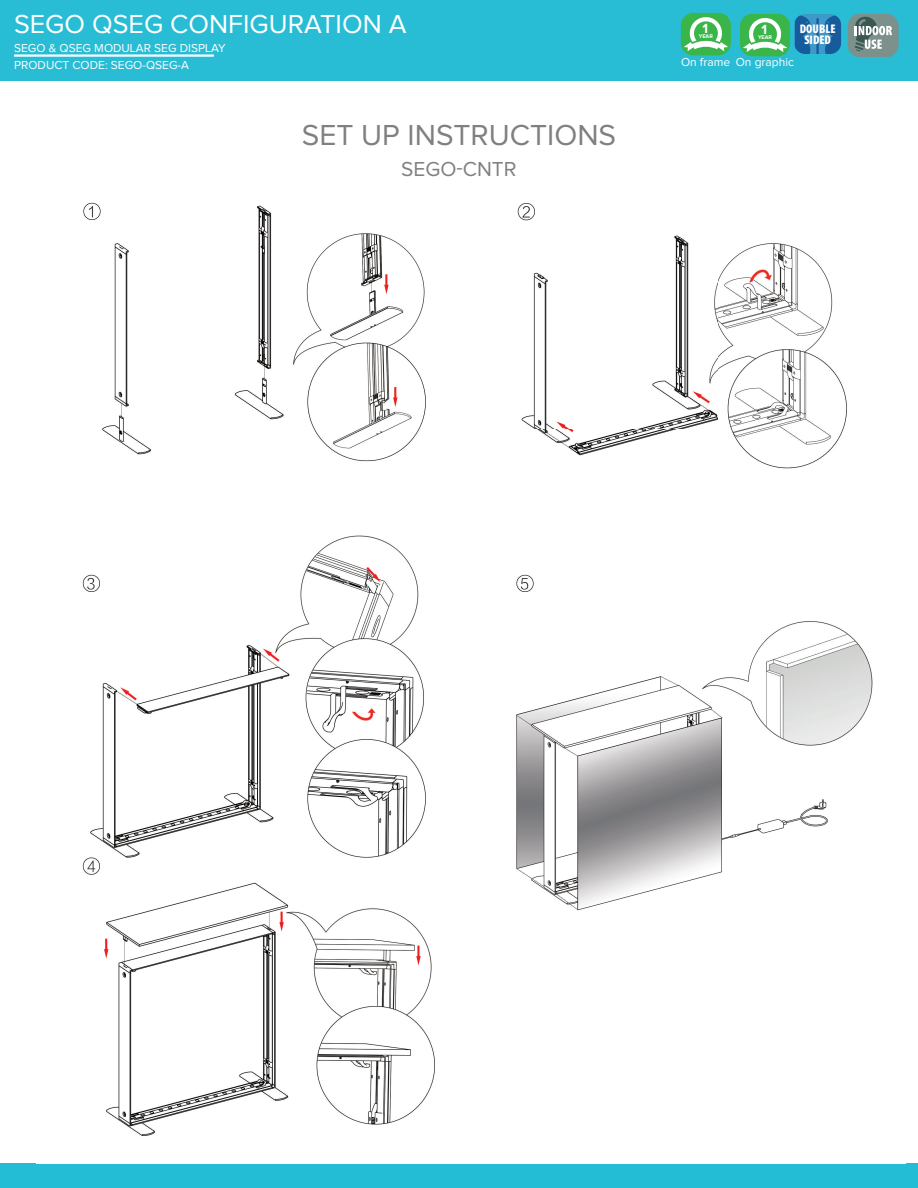
<style>
.page{position:relative;width:918px;height:1188px;background:#fff}
.page>*{position:absolute;margin:0;border:0;box-sizing:border-box;transform-origin:0 0}
.t1{font:30px "Proxima Nova";color:#808083}
.t2{font:27px "Proxima Nova";color:#fff}
.t3{font:21px "Proxima Nova";color:#808083}
.t4{font:900 condensed 18.3px "Myriad Pro";color:#fff}
.t5{font:700 13.8px "Proxima Nova";color:#fff}
.t6{font:900 condensed 12.6px/11.2px "Myriad Pro";color:#fff;text-align:center}
.t7{font:12px "Proxima Nova";color:#fff}
.t8{font:700 5.55px "Proxima Nova";color:#fff}
</style>
<div class="page">
<div style="left:0;top:0;width:918px;height:81px;background:#29bdd5"></div>
<div style="left:740px;top:14px;width:50px;height:42px;background:#3ab54a;border-radius:13px"></div>
<svg style="left:743px;top:16px;width:44px;height:36px"></svg>
<div style="left:848px;top:14px;width:51px;height:43px;background:#7c908c;border-radius:12px"></div>
<svg style="left:855px;top:16px;width:37px;height:36px"></svg>
<div style="left:795px;top:14px;width:46px;height:40px;background:#3e98c8;border-radius:11px"></div>
<svg style="left:825px;top:15px;width:16px;height:39px"></svg>
<svg style="left:795px;top:15px;width:24px;height:39px"></svg>
<hr style="left:14px;top:54px;width:200px;height:3px;background:#fff">
<div style="left:0;top:1164px;width:918px;height:24px;background:#23bdd6"></div>
<div style="left:681px;top:13px;width:50px;height:42px;background:#3ab54a;border-radius:13px"></div>
<svg style="left:684px;top:15px;width:44px;height:36px"></svg>
<img style="left:82px;top:535px;width:791px;height:601px">
<img style="left:83px;top:202px;width:343px;height:260px">
<img style="left:517px;top:203px;width:330px;height:266px">
<h2 class="t2" style="left:14px;top:12px;width:394px">SEGO QSEG CONFIGURATION A</h2>
<p class="t7" style="left:14px;top:60px;width:177px">PRODUCT CODE: SEGO-QSEG-A</p>
<p class="t7" style="left:14px;top:42px;width:213px">SEGO &amp; QSEG MODULAR SEG DISPLAY</p>
<h1 class="t1" style="left:302px;top:121px;width:316px">SET UP INSTRUCTIONS</h1>
<h3 class="t3" style="left:401px;top:160px;width:117px">SEGO-CNTR</h3>
<p class="t5" style="left:702px;top:20px;width:7px">1</p>
<p class="t8" style="left:699px;top:33px;width:16px">YEAR</p>
<p class="t6" style="left:800px;top:23px;width:37px">DOUBLE<br>SIDED</p>
<p class="t5" style="left:762px;top:21px;width:7px">1</p>
<p class="t8" style="left:758px;top:34px;width:16px">YEAR</p>
<h3 class="t4" style="left:748px;top:52px;width:47px">SINGLE</h3>
<p class="t7" style="left:681px;top:57px;width:114px">On frame On graphic</p>
</div>
